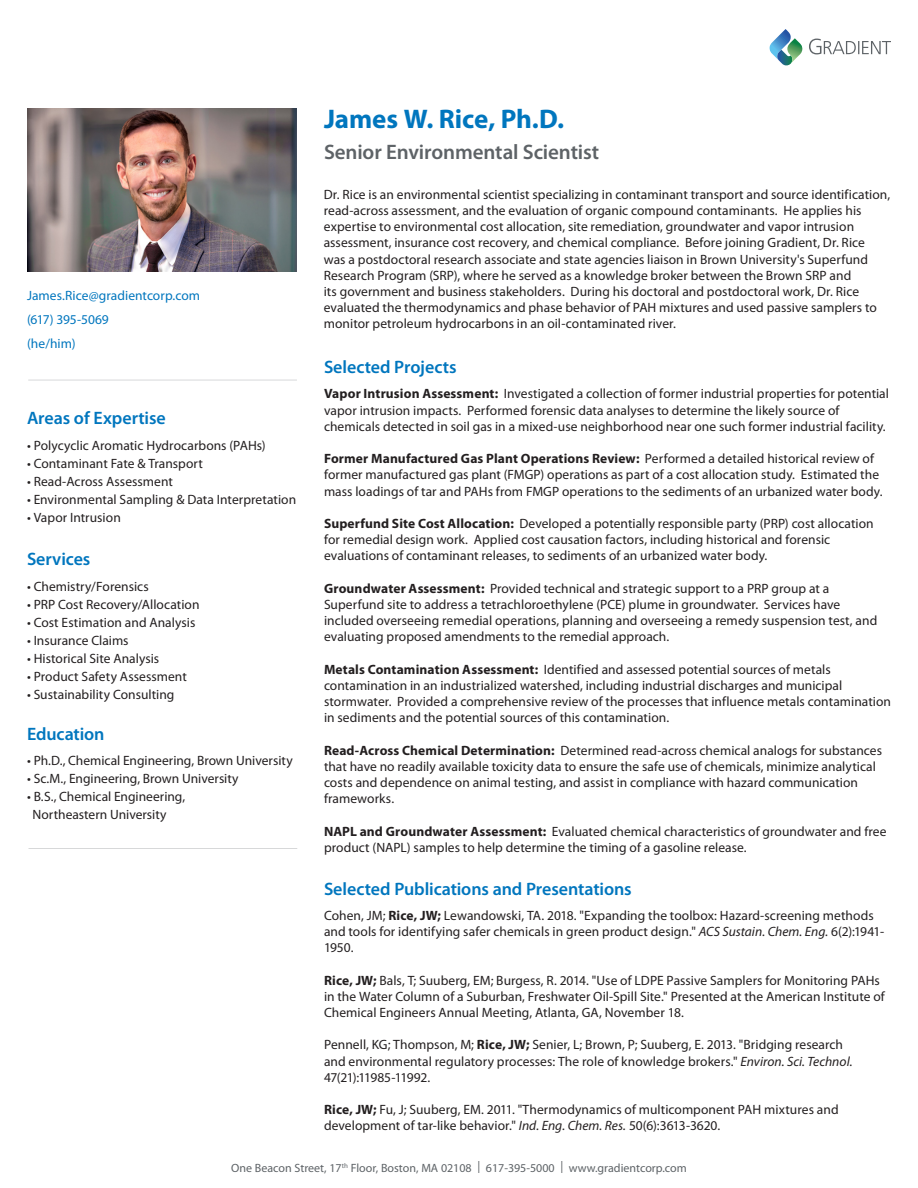
<style>
.page{position:relative;width:918px;height:1188px;background:#fff}
.page>*{position:absolute;margin:0;border:0;box-sizing:border-box;transform-origin:0 0}
.Name_and_credentials{font:700 27px "Myriad Pro";letter-spacing:-.005em;color:#0076be}
.Name_and_credentials-2{font:600 21px "Myriad Pro";letter-spacing:-.005em;color:#5e6367}
.Name_and_credentials-3{font:600 18px "Myriad Pro";letter-spacing:-.005em;color:#0076be}
.Name_and_credentials-4{font:13.5px/16.2px "Myriad Pro";letter-spacing:.005em;color:#231f20}
.Name_and_credentials-5{font:13.5px "Myriad Pro";color:#0076be}
.t1{font:12px "Myriad Pro";color:#5e6367}
.s1{font-weight:700}
.s2{font-style:italic}
</style>
<div class="page">
<img style="left:27px;top:108px;width:270px;height:163px">
<hr style="left:28px;top:380px;width:269px;height:1px;background:#5e6367">
<svg style="left:770px;top:29px;width:32px;height:37px"></svg>
<svg style="left:809px;top:39px;width:82px;height:15px"></svg>
<hr style="left:28px;top:848px;width:269px;height:1px;background:#5e6367">
<p class="Name_and_credentials-5" style="left:27px;top:287px;width:175px">James.Rice@gradientcorp.com</p>
<p class="Name_and_credentials-5" style="left:27px;top:311px;width:83px">(617) 395-5069</p>
<p class="Name_and_credentials-5" style="left:27px;top:335px;width:50px">(he/him)</p>
<p class="Name_and_credentials-3" style="left:27px;top:406px;width:140px">Areas of Expertise</p>
<p class="Name_and_credentials-4" style="left:27px;top:437px;width:240px">• Polycyclic Aromatic Hydrocarbons (PAHs)</p>
<p class="Name_and_credentials-4" style="left:27px;top:455px;width:177px">• Contaminant Fate &amp; Transport</p>
<p class="Name_and_credentials-4" style="left:27px;top:473px;width:148px">• Read-Across Assessment</p>
<p class="Name_and_credentials-4" style="left:27px;top:491px;width:271px">• Environmental Sampling &amp; Data Interpretation</p>
<p class="Name_and_credentials-4" style="left:27px;top:509px;width:95px">• Vapor Intrusion</p>
<p class="Name_and_credentials-3" style="left:27px;top:548px;width:65px">Services</p>
<p class="Name_and_credentials-4" style="left:27px;top:578px;width:123px">• Chemistry/Forensics</p>
<p class="Name_and_credentials-4" style="left:27px;top:596px;width:174px">• PRP Cost Recovery/Allocation</p>
<p class="Name_and_credentials-4" style="left:27px;top:614px;width:170px">• Cost Estimation and Analysis</p>
<p class="Name_and_credentials-4" style="left:27px;top:632px;width:103px">• Insurance Claims</p>
<p class="Name_and_credentials-4" style="left:27px;top:650px;width:134px">• Historical Site Analysis</p>
<p class="Name_and_credentials-4" style="left:27px;top:668px;width:161px">• Product Safety Assessment</p>
<p class="Name_and_credentials-4" style="left:27px;top:686px;width:149px">• Sustainability Consulting</p>
<p class="Name_and_credentials-3" style="left:27px;top:722px;width:79px">Education</p>
<p class="Name_and_credentials-4" style="left:27px;top:752px;width:267px">• Ph.D., Chemical Engineering, Brown University</p>
<p class="Name_and_credentials-4" style="left:27px;top:770px;width:213px">• Sc.M., Engineering, Brown University</p>
<p class="Name_and_credentials-4" style="left:27px;top:788px;width:160px">• B.S., Chemical Engineering,</p>
<p class="Name_and_credentials-4" style="left:33px;top:806px;width:135px">Northeastern University</p>
<p class="Name_and_credentials" style="left:324px;top:102px;width:242px">James W. Rice, Ph.D.</p>
<p class="Name_and_credentials-2" style="left:324px;top:139px;width:277px">Senior Environmental Scientist</p>
<p class="Name_and_credentials-4" style="left:324px;top:186px;width:568px">Dr. Rice is an environmental scientist specializing in contaminant transport and source identification, read-across assessment, and the evaluation of organic compound contaminants. He applies his expertise to environmental cost allocation, site remediation, groundwater and vapor intrusion assessment, insurance cost recovery, and chemical compliance. Before joining Gradient, Dr. Rice<br>was a postdoctoral research associate and state agencies liaison in Brown University's Superfund Research Program (SRP), where he served as a knowledge broker between the Brown SRP and<br>its government and business stakeholders. During his doctoral and postdoctoral work, Dr. Rice evaluated the thermodynamics and phase behavior of PAH mixtures and used passive samplers to monitor petroleum hydrocarbons in an oil-contaminated river.</p>
<p class="Name_and_credentials-3" style="left:324px;top:355px;width:134px">Selected Projects</p>
<p class="Name_and_credentials-4" style="left:324px;top:386px;width:567px"><span class="s1">Vapor Intrusion Assessment:</span> Investigated a collection of former industrial properties for potential vapor intrusion impacts. Performed forensic data analyses to determine the likely source of chemicals detected in soil gas in a mixed-use neighborhood near one such former industrial facility.</p>
<p class="Name_and_credentials-4" style="left:324px;top:450px;width:560px"><span class="s1">Former Manufactured Gas Plant Operations Review:</span> Performed a detailed historical review of former manufactured gas plant (FMGP) operations as part of a cost allocation study. Estimated the mass loadings of tar and PAHs from FMGP operations to the sediments of an urbanized water body.</p>
<p class="Name_and_credentials-4" style="left:324px;top:515px;width:551px"><span class="s1">Superfund Site Cost Allocation:</span> Developed a potentially responsible party (PRP) cost allocation for remedial design work. Applied cost causation factors, including historical and forensic evaluations of contaminant releases, to sediments of an urbanized water body.</p>
<p class="Name_and_credentials-4" style="left:324px;top:580px;width:555px"><span class="s1">Groundwater Assessment:</span> Provided technical and strategic support to a PRP group at a Superfund site to address a tetrachloroethylene (PCE) plume in groundwater. Services have included overseeing remedial operations, planning and overseeing a remedy suspension test, and evaluating proposed amendments to the remedial approach.</p>
<p class="Name_and_credentials-4" style="left:324px;top:661px;width:569px"><span class="s1">Metals Contamination Assessment:</span> Identified and assessed potential sources of metals contamination in an industrialized watershed, including industrial discharges and municipal stormwater. Provided a comprehensive review of the processes that influence metals contamination in sediments and the potential sources of this contamination.</p>
<p class="Name_and_credentials-4" style="left:324px;top:742px;width:560px"><span class="s1">Read-Across Chemical Determination:</span> Determined read-across chemical analogs for substances that have no readily available toxicity data to ensure the safe use of chemicals, minimize analytical costs and dependence on animal testing, and assist in compliance with hazard communication frameworks.</p>
<p class="Name_and_credentials-4" style="left:324px;top:823px;width:564px"><span class="s1">NAPL and Groundwater Assessment:</span> Evaluated chemical characteristics of groundwater and free product (NAPL) samples to help determine the timing of a gasoline release.</p>
<p class="Name_and_credentials-3" style="left:324px;top:878px;width:309px">Selected Publications and Presentations</p>
<p class="Name_and_credentials-4" style="left:324px;top:907px;width:562px">Cohen, JM; <span class="s1">Rice, JW;</span> Lewandowski, TA. 2018. "Expanding the toolbox: Hazard-screening methods and tools for identifying safer chemicals in green product design." <span class="s2">ACS Sustain. Chem. Eng.</span> 6(2):1941-<br>1950.</p>
<p class="Name_and_credentials-4" style="left:324px;top:972px;width:562px"><span class="s1">Rice, JW;</span> Bals, T; Suuberg, EM; Burgess, R. 2014. "Use of LDPE Passive Samplers for Monitoring PAHs in the Water Column of a Suburban, Freshwater Oil-Spill Site." Presented at the American Institute of<br>Chemical Engineers Annual Meeting, Atlanta, GA, November 18.</p>
<p class="Name_and_credentials-4" style="left:324px;top:1037px;width:530px">Pennell, KG; Thompson, M; <span class="s1">Rice, JW;</span> Senier, L; Brown, P; Suuberg, E. 2013. "Bridging research and environmental regulatory processes: The role of knowledge brokers." <span class="s2">Environ. Sci. Technol.<br></span>47(21):11985-11992.</p>
<p class="Name_and_credentials-4" style="left:324px;top:1101px;width:516px"><span class="s1">Rice, JW;</span> Fu, J; Suuberg, EM. 2011. "Thermodynamics of multicomponent PAH mixtures and development of tar-like behavior." <span class="s2">Ind. Eng. Chem. Res.</span> 50(6):3613-3620.</p>
<p class="t1" style="left:231px;top:1160px;width:457px">One Beacon Street, 17<sup>th</sup> Floor, Boston, MA 02108 | 617-395-5000 | www.gradientcorp.com</p>
</div>
